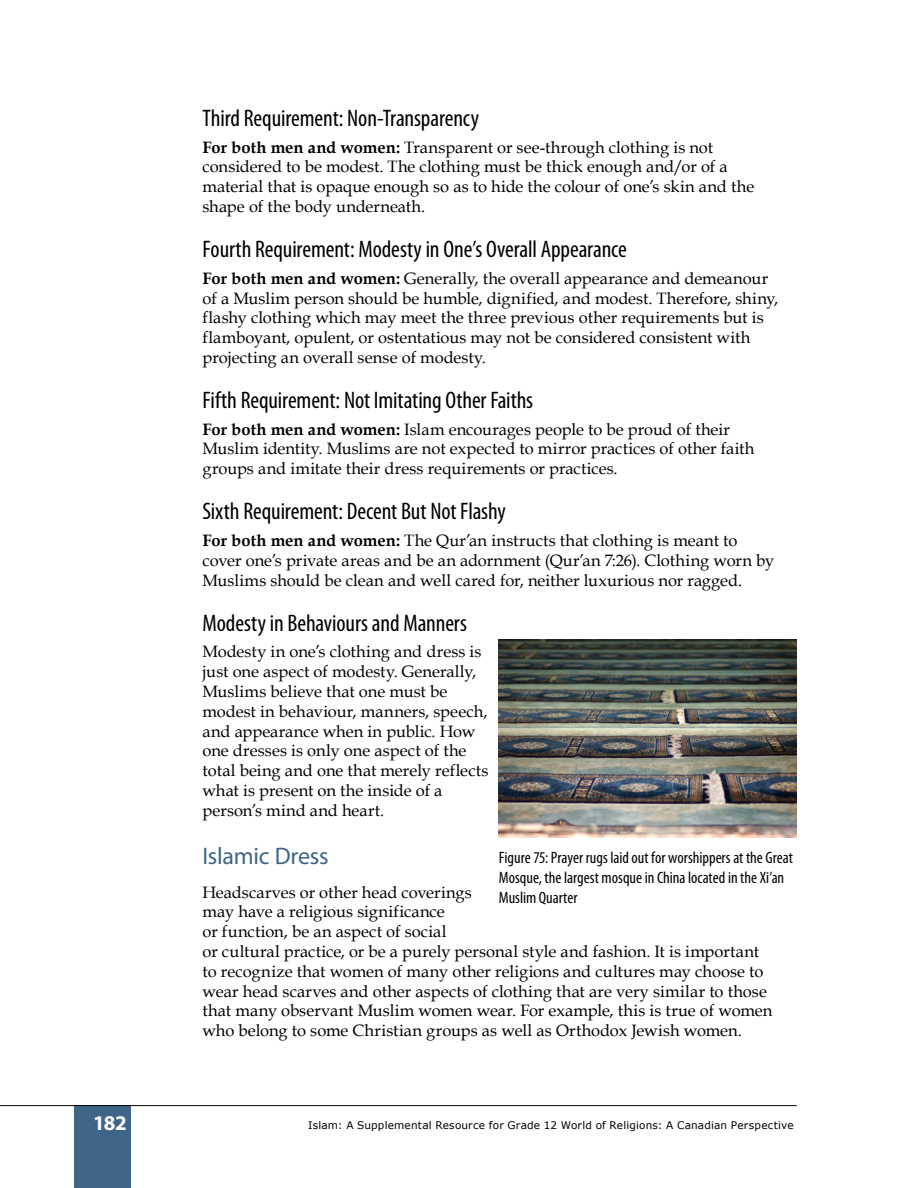
<style>
.page{position:relative;width:918px;height:1188px;background:#fff}
.page>*{position:absolute;margin:0;border:0;box-sizing:border-box;transform-origin:0 0}
.t1{font:condensed 24px "Myriad Pro";letter-spacing:-.005em;color:#000}
.t2{font:24px "Myriad Pro";letter-spacing:-.01em;color:#3f6589}
.t3{font:700 21px "Myriad Pro";color:#fff}
.t4{font:16.5px/19.8px "Book Antiqua";color:#000}
.t5{font:condensed 16.5px/19.8px "Myriad Pro";color:#000}
.t6{font:10.5px "Verdana";letter-spacing:.015em;color:#000}
.s1{font-weight:700}
</style>
<div class="page">
<div style="left:74px;top:1105px;width:56px;height:83px;background:#3f6589"></div>
<hr style="left:0;top:1105px;width:797px;height:1px;background:#000">
<img style="left:499px;top:639px;width:297px;height:198px">
<h1 class="t1" style="left:202px;top:104px;width:278px">Third Requirement: Non-Transparency</h1>
<p class="t4" style="left:202px;top:137px;width:553px"><span class="s1">For both men and women:</span> Transparent or see-through clothing is not considered to be modest. The clothing must be thick enough and/or of a material that is opaque enough so as to hide the colour of one’s skin and the shape of the body underneath.</p>
<h1 class="t1" style="left:202px;top:235px;width:426px">Fourth Requirement: Modesty in One’s Overall Appearance</h1>
<p class="t4" style="left:202px;top:268px;width:577px"><span class="s1">For both men and women:</span> Generally, the overall appearance and demeanour of a Muslim person should be humble, dignified, and modest. Therefore, shiny, flashy clothing which may meet the three previous other requirements but is flamboyant, opulent, or ostentatious may not be considered consistent with projecting an overall sense of modesty.</p>
<h1 class="t1" style="left:202px;top:386px;width:332px">Fifth Requirement: Not Imitating Other Faiths</h1>
<p class="t4" style="left:202px;top:419px;width:553px"><span class="s1">For both men and women:</span> Islam encourages people to be proud of their<br>Muslim identity. Muslims are not expected to mirror practices of other faith groups and imitate their dress requirements or practices.</p>
<h1 class="t1" style="left:202px;top:497px;width:305px">Sixth Requirement: Decent But Not Flashy</h1>
<p class="t4" style="left:202px;top:530px;width:573px"><span class="s1">For both men and women:</span> The Qur’an instructs that clothing is meant to cover one’s private areas and be an adornment (Qur’an 7:26). Clothing worn by<br>Muslims should be clean and well cared for, neither luxurious nor ragged.</p>
<h1 class="t1" style="left:202px;top:608px;width:266px">Modesty in Behaviours and Manners</h1>
<p class="t4" style="left:202px;top:642px;width:287px">Modesty in one’s clothing and dress is just one aspect of modesty. Generally, Muslims believe that one must be modest in behaviour, manners, speech, and appearance when in public. How one dresses is only one aspect of the total being and one that merely reflects what is present on the inside of a person’s mind and heart.</p>
<h1 class="t2" style="left:202px;top:841px;width:128px">Islamic Dress</h1>
<p class="t4" style="left:202px;top:882px;width:572px">Headscarves or other head coverings<br>may have a religious significance<br>or function, be an aspect of social<br>or cultural practice, or be a purely personal style and fashion. It is important to recognize that women of many other religions and cultures may choose to wear head scarves and other aspects of clothing that are very similar to those that many observant Muslim women wear. For example, this is true of women who belong to some Christian groups as well as Orthodox Jewish women.</p>
<p class="t5" style="left:499px;top:848px;width:296px">Figure 75: Prayer rugs laid out for worshippers at the Great<br>Mosque, the largest mosque in China located in the Xi’an<br>Muslim Quarter</p>
<p class="t3" style="left:93px;top:1109px;width:35px">182</p>
<p class="t6" style="left:308px;top:1118px;width:487px">Islam: A Supplemental Resource for Grade 12 World of Religions: A Canadian Perspective</p>
</div>
